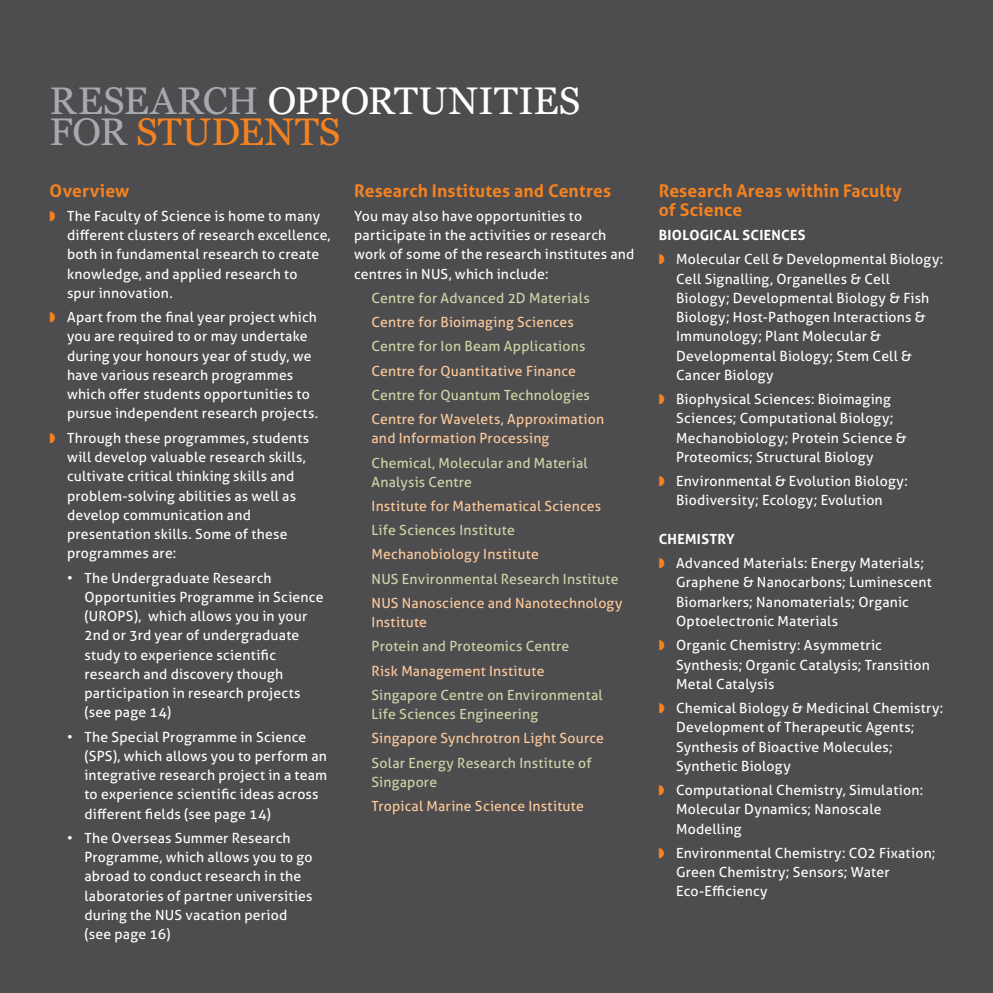
<style>
.page{position:relative;width:993px;height:993px;background:#fff}
.page>*{position:absolute;margin:0;border:0;box-sizing:border-box;transform-origin:0 0}
.t1{font:38.5px/31.5px "Georgia";color:#fff}
.t2{font:700 17.5px/19.2px "Aller";letter-spacing:.005em;color:#f58220}
.t3{font:14px/19.2px "Aller";letter-spacing:.015em;color:#fff}
.t4{font:14px/19.2px "Aller";letter-spacing:.015em;color:#cfd5a7}
.t5{font:14px/19.2px "Aller";letter-spacing:.015em;color:#fdc99b}
.t6{font:700 14px "Aller";letter-spacing:.025em;color:#fff}
.s1{color:#a7a9ac}
.s2{color:#f58220}
</style>
<div class="page">
<div style="left:0;top:0;width:992px;height:992px;background:#4d4d4f"></div>
<h1 class="t1" style="left:50px;top:85px;width:532px"><span class="s1">RESEARCH</span> OPPORTUNITIES<br><span class="s1">FOR</span> <span class="s2">STUDENTS</span></h1>
<p class="t2" style="left:50px;top:180px;width:81px">Overview</p>
<p class="t3" style="left:67px;top:206px;width:265px">The Faculty of Science is home to many different clusters of research excellence, both in fundamental research to create knowledge, and applied research to<br>spur innovation.</p>
<p class="t3" style="left:67px;top:307px;width:253px">Apart from the final year project which you are required to or may undertake during your honours year of study, we have various research programmes which offer students opportunities to pursue independent research projects.</p>
<p class="t3" style="left:67px;top:428px;width:243px">Through these programmes, students will develop valuable research skills, cultivate critical thinking skills and problem-solving abilities as well as develop communication and presentation skills. Some of these programmes are:</p>
<p class="t3" style="left:84px;top:567px;width:240px;text-indent:-17px">• The Undergraduate Research<br>Opportunities Programme in Science (UROPS), which allows you in your<br>2nd or 3rd year of undergraduate study to experience scientific research and discovery though participation in research projects (see page 14)</p>
<p class="t3" style="left:84px;top:726px;width:244px;text-indent:-17px">• The Special Programme in Science (SPS), which allows you to perform an integrative research project in a team to experience scientific ideas across different fields (see page 14)</p>
<p class="t3" style="left:84px;top:828px;width:230px;text-indent:-17px">• The Overseas Summer Research<br>Programme, which allows you to go abroad to conduct research in the laboratories of partner universities during the NUS vacation period (see page 16)</p>
<p class="t2" style="left:354px;top:180px;width:258px">Research Institutes and Centres</p>
<p class="t3" style="left:354px;top:206px;width:282px">You may also have opportunities to participate in the activities or research work of some of the research institutes and centres in NUS, which include:</p>
<p class="t4" style="left:371px;top:288px;width:220px">Centre for Advanced 2D Materials</p>
<p class="t5" style="left:371px;top:312px;width:204px">Centre for Bioimaging Sciences</p>
<p class="t4" style="left:371px;top:336px;width:215px">Centre for Ion Beam Applications</p>
<p class="t5" style="left:371px;top:361px;width:206px">Centre for Quantitative Finance</p>
<p class="t4" style="left:371px;top:385px;width:220px">Centre for Quantum Technologies</p>
<p class="t5" style="left:371px;top:409px;width:234px">Centre for Wavelets, Approximation and Information Processing</p>
<p class="t4" style="left:371px;top:452px;width:218px">Chemical, Molecular and Material<br>Analysis Centre</p>
<p class="t5" style="left:371px;top:496px;width:231px">Institute for Mathematical Sciences</p>
<p class="t4" style="left:371px;top:520px;width:145px">Life Sciences Institute</p>
<p class="t5" style="left:371px;top:544px;width:169px">Mechanobiology Institute</p>
<p class="t4" style="left:371px;top:569px;width:248px">NUS Environmental Research Institute</p>
<p class="t5" style="left:371px;top:593px;width:252px">NUS Nanoscience and Nanotechnology<br>Institute</p>
<p class="t4" style="left:371px;top:636px;width:199px">Protein and Proteomics Centre</p>
<p class="t5" style="left:371px;top:660px;width:174px">Risk Management Institute</p>
<p class="t4" style="left:371px;top:685px;width:232px">Singapore Centre on Environmental<br>Life Sciences Engineering</p>
<p class="t5" style="left:371px;top:728px;width:234px">Singapore Synchrotron Light Source</p>
<p class="t4" style="left:371px;top:752px;width:221px">Solar Energy Research Institute of<br>Singapore</p>
<p class="t5" style="left:371px;top:796px;width:214px">Tropical Marine Science Institute</p>
<p class="t2" style="left:658px;top:180px;width:244px">Research Areas within Faculty of Science</p>
<p class="t6" style="left:658px;top:226px;width:148px">BIOLOGICAL SCIENCES</p>
<p class="t3" style="left:675px;top:249px;width:269px">Molecular Cell &amp; Developmental Biology:<br>Cell Signalling, Organelles &amp; Cell Biology; Developmental Biology &amp; Fish Biology; Host-Pathogen Interactions &amp; Immunology; Plant Molecular &amp; Developmental Biology; Stem Cell &amp; Cancer Biology</p>
<p class="t3" style="left:675px;top:389px;width:232px">Biophysical Sciences: Bioimaging Sciences; Computational Biology; Mechanobiology; Protein Science &amp; Proteomics; Structural Biology</p>
<p class="t3" style="left:675px;top:471px;width:233px">Environmental &amp; Evolution Biology:<br>Biodiversity; Ecology; Evolution</p>
<p class="t6" style="left:658px;top:530px;width:78px">CHEMISTRY</p>
<p class="t3" style="left:675px;top:553px;width:257px">Advanced Materials: Energy Materials; Graphene &amp; Nanocarbons; Luminescent Biomarkers; Nanomaterials; Organic Optoelectronic Materials</p>
<p class="t3" style="left:675px;top:635px;width:255px">Organic Chemistry: Asymmetric<br>Synthesis; Organic Catalysis; Transition<br>Metal Catalysis</p>
<p class="t3" style="left:675px;top:698px;width:269px">Chemical Biology &amp; Medicinal Chemistry:<br>Development of Therapeutic Agents; Synthesis of Bioactive Molecules; Synthetic Biology</p>
<p class="t3" style="left:675px;top:780px;width:248px">Computational Chemistry, Simulation:<br>Molecular Dynamics; Nanoscale<br>Modelling</p>
<p class="t3" style="left:675px;top:842px;width:261px">Environmental Chemistry: CO2 Fixation;<br>Green Chemistry; Sensors; Water<br>Eco-Efficiency</p>
</div>
